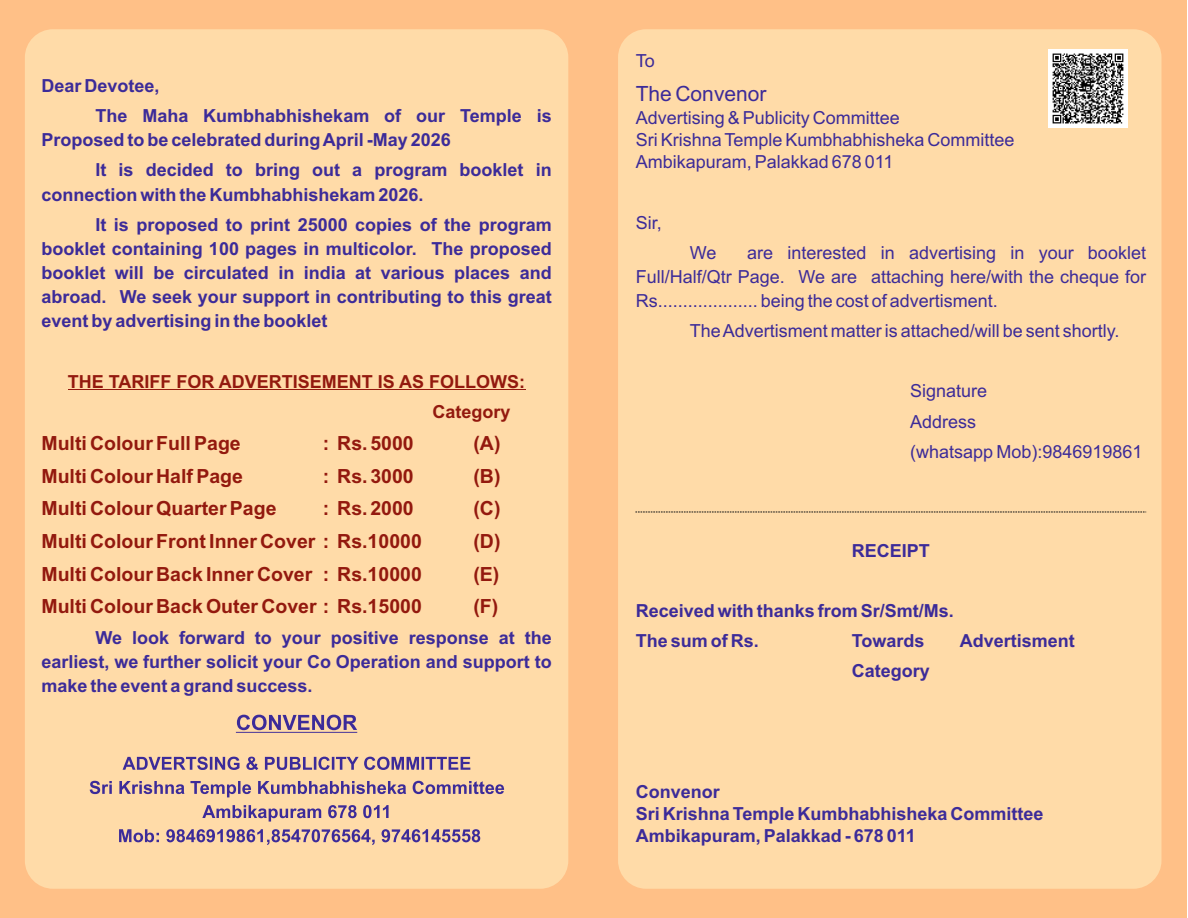
<style>
.page{position:relative;width:1188px;height:918px;background:#fff}
.page>*{position:absolute;margin:0;border:0;box-sizing:border-box;transform-origin:0 0}
.t1{font:21px "Arial";color:#3c2b99}
.t2{font:700 19.5px "Arial";color:#93190e}
.t3{font:700 18px/24.2px "Arial";color:#3c2b99}
.t4{font:18px/22px "Arial";color:#3c2b99}
.t5{font:700 18px/30.2px "Arial";color:#93190e}
</style>
<div class="page">
<div style="left:0;top:0;width:593px;height:918px;background:#ffc087"></div>
<div style="left:25px;top:29px;width:543px;height:860px;background:#ffdba8;border-radius:28px"></div>
<div style="left:593px;top:0;width:593px;height:918px;background:#ffc087"></div>
<div style="left:618px;top:29px;width:544px;height:860px;background:#ffdba8;border-radius:28px"></div>
<hr style="left:68px;top:389px;width:457px;height:1px;background:#93190e">
<svg style="left:90px;top:757px;width:414px;height:88px"></svg>
<svg style="left:236px;top:715px;width:121px;height:18px"></svg>
<svg style="left:635px;top:512px;width:511px;height:1px"></svg>
<img style="left:1049px;top:49px;width:78px;height:79px">
<p class="t3" style="left:95px;top:72px;width:458px;line-height:30.2px;text-indent:-54px">Dear Devotee,<br>The Maha Kumbhabhishekam of our Temple is</p>
<p class="t3" style="left:95px;top:127px;width:458px;line-height:30.2px;text-indent:-54px">Proposed to be celebrated during April -May 2026<br>It is decided to bring out a program booklet in</p>
<p class="t3" style="left:95px;top:181px;width:458px;line-height:30.2px;text-indent:-54px">connection with the Kumbhabhishekam 2026.<br>It is proposed to print 25000 copies of the program</p>
<p class="t3" style="left:41px;top:238px;width:512px;text-align:justify">booklet containing 100 pages in multicolor. The proposed booklet will be circulated in india at various places and abroad. We seek your support in contributing to this great event by advertising in the booklet</p>
<p class="t5" style="left:433px;top:368px;width:94px;text-indent:-365px">THE TARIFF FOR ADVERTISEMENT IS AS FOLLOWS:<br>Category</p>
<p class="t2" style="left:41px;top:436px;width:201px">Multi Colour Full Page</p>
<p class="t2" style="left:323px;top:436px;width:93px">: Rs. 5000</p>
<p class="t2" style="left:473px;top:436px;width:29px">(A)</p>
<p class="t2" style="left:41px;top:468px;width:203px">Multi Colour Half Page</p>
<p class="t2" style="left:323px;top:468px;width:93px">: Rs. 3000</p>
<p class="t2" style="left:473px;top:468px;width:29px">(B)</p>
<p class="t2" style="left:41px;top:501px;width:237px">Multi Colour Quarter Page</p>
<p class="t2" style="left:323px;top:501px;width:93px">: Rs. 2000</p>
<p class="t2" style="left:473px;top:501px;width:29px">(C)</p>
<p class="t2" style="left:41px;top:534px;width:382px">Multi Colour Front Inner Cover : Rs.10000</p>
<p class="t2" style="left:473px;top:534px;width:29px">(D)</p>
<p class="t2" style="left:41px;top:566px;width:382px">Multi Colour Back Inner Cover : Rs.10000</p>
<p class="t2" style="left:473px;top:566px;width:27px">(E)</p>
<p class="t2" style="left:41px;top:599px;width:382px">Multi Colour Back Outer Cover : Rs.15000</p>
<p class="t2" style="left:473px;top:599px;width:26px">(F)</p>
<p class="t3" style="left:41px;top:627px;width:512px;text-align:justify;text-indent:54px">We look forward to your positive response at the earliest, we further solicit your Co Operation and support to make the event a grand success.</p>
<p class="t4" style="left:636px;top:51px;width:21px">To</p>
<p class="t1" style="left:636px;top:86px;width:132px">The Convenor</p>
<p class="t4" style="left:636px;top:108px;width:380px">Advertising &amp; Publicity Committee<br>Sri Krishna Temple Kumbhabhisheka Committee<br>Ambikapuram, Palakkad 678 011</p>
<p class="t4" style="left:636px;top:213px;width:28px">Sir,</p>
<p class="t4" style="left:636px;top:242px;width:512px;line-height:24.2px;text-align:justify;text-indent:111px">are interested in advertising in your booklet Full/Half/Qtr Page. We are attaching here/with the cheque for Rs.................... being the cost of advertisment.</p>
<p class="t4" style="left:690px;top:321px;width:431px">The Advertisment matter is attached/will be sent shortly.</p>
<p class="t4" style="left:690px;top:243px;width:28px">We</p>
<p class="t4" style="left:910px;top:378px;width:234px;line-height:30.2px">Signature<br>Address<br>(whatsapp Mob):9846919861</p>
<p class="t3" style="left:852px;top:540px;width:80px">RECEIPT</p>
<p class="t3" style="left:636px;top:597px;width:320px;line-height:30.2px">Received with thanks from Sr/Smt/Ms.<br>The sum of Rs.</p>
<p class="t3" style="left:852px;top:630px;width:74px">Towards</p>
<p class="t3" style="left:960px;top:630px;width:117px">Advertisment</p>
<p class="t3" style="left:852px;top:660px;width:80px">Category</p>
<p class="t3" style="left:636px;top:782px;width:409px;line-height:22px">Convenor<br>Sri Krishna Temple Kumbhabhisheka Committee<br>Ambikapuram, Palakkad - 678 011</p>
</div>
